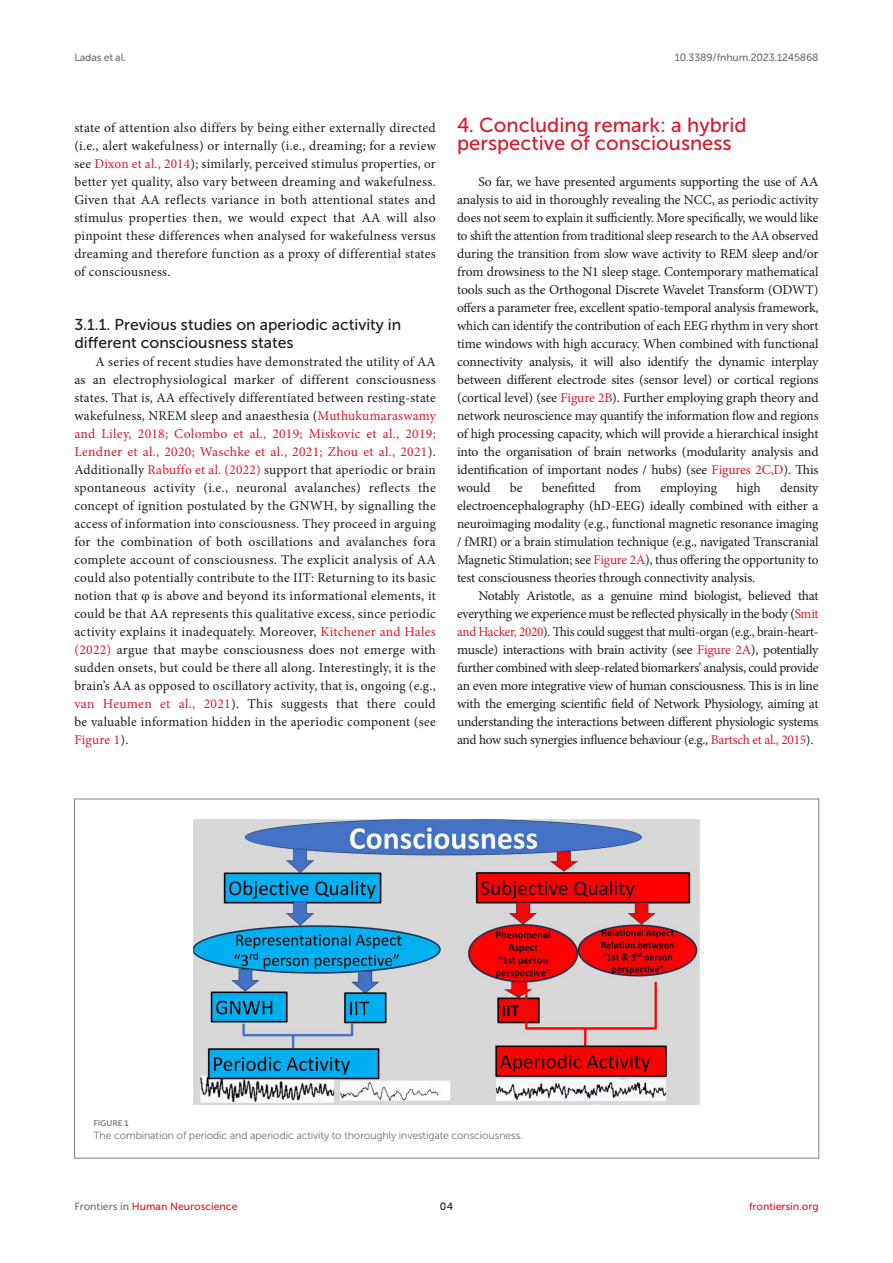
<style>
.page{position:relative;width:893px;height:1263px;background:#fff}
.page>*{position:absolute;margin:0;border:0;box-sizing:border-box;transform-origin:0 0}
.HEAD_1{font:20.25px/18px "Museo Sans 500";color:#d51a2c}
.HEAD_3{font:15.75px/18px "Museo Sans 500";color:#1b1c1b}
.TEXT_FLUSH{font:13.5px/18px "Minion Pro";letter-spacing:-.005em;color:#1b1c1b;text-align:justify}
.TEXT{font:13.5px/18px "Minion Pro";letter-spacing:-.02em;color:#1b1c1b;text-align:justify}
.FIG_LEG{font:10.5px "Museo Sans 300";letter-spacing:-.01em;color:#706f70}
.t1{font:10.5px "Museo Sans 500";color:#d51a2c}
.t2{font:10.5px "Museo Sans 500";letter-spacing:-.015em;color:#706f70}
.t3{font:10.5px "Museo Sans 500";color:#1b1c1b}
.FIG_HD{font:8.25px "Museo Sans 700";letter-spacing:-.01em;color:#7e7f7f}
.s1{color:#d51a2c}
.s2{font-family:"STIX General"}
.s3{color:#706f70}
</style>
<div class="page">
<img style="left:193px;top:819px;width:507px;height:286px">
<p class="t2" style="left:74px;top:51px;width:53px">Ladas et al.</p>
<p class="t2" style="left:675px;top:51px;width:145px">10.3389/fnhum.2023.1245868</p>
<p class="TEXT_FLUSH" style="left:74px;top:119px;width:363px">state of attention also differs by being either externally directed (i.e., alert wakefulness) or internally (i.e., dreaming; for a review see <span class="s1">Dixon et al., 2014</span>); similarly, perceived stimulus properties, or better yet quality, also vary between dreaming and wakefulness.<br>Given that AA reflects variance in both attentional states and stimulus properties then, we would expect that AA will also pinpoint these differences when analysed for wakefulness versus dreaming and therefore function as a proxy of differential states of consciousness.</p>
<p class="HEAD_3" style="left:74px;top:316px;width:328px">3.1.1. Previous studies on aperiodic activity in different consciousness states</p>
<p class="TEXT_FLUSH" style="left:74px;top:353px;width:363px;text-indent:21px">A series of recent studies have demonstrated the utility of AA as an electrophysiological marker of different consciousness states. That is, AA effectively differentiated between resting-state wakefulness, NREM sleep and anaesthesia (<span class="s1">Muthukumaraswamy and Liley, 2018; Colombo et al., 2019; Miskovic et al., 2019; Lendner et al., 2020; Waschke et al., 2021; Zhou et al., 2021</span>).<br>Additionally <span class="s1">Rabuffo et al. (2022)</span> support that aperiodic or brain spontaneous activity (i.e., neuronal avalanches) reflects the concept of ignition postulated by the GNWH, by signalling the access of information into consciousness. They proceed in arguing for the combination of both oscillations and avalanches fora complete account of consciousness. The explicit analysis of AA could also potentially contribute to the IIT: Returning to its basic notion that <span class="s2">φ</span> is above and beyond its informational elements, it could be that AA represents this qualitative excess, since periodic activity explains it inadequately. Moreover, <span class="s1">Kitchener and Hales (2022)</span> argue that maybe consciousness does not emerge with sudden onsets, but could be there all along. Interestingly, it is the brain’s AA as opposed to oscillatory activity, that is, ongoing (e.g., <span class="s1">van Heumen et al., 2021</span>). This suggests that there could be valuable information hidden in the aperiodic component (see <span class="s1">Figure 1</span>).</p>
<p class="HEAD_1" style="left:457px;top:116px;width:291px">4. Concluding remark: a hybrid perspective of consciousness</p>
<p class="TEXT_FLUSH" style="left:457px;top:173px;width:363px;text-indent:21px">So far, we have presented arguments supporting the use of AA analysis to aid in thoroughly revealing the NCC, as periodic activity does not seem to explain it sufficiently. More specifically, we would like to shift the attention from traditional sleep research to the AA observed during the transition from slow wave activity to REM sleep and/or from drowsiness to the N1 sleep stage. Contemporary mathematical tools such as the Orthogonal Discrete Wavelet Transform (ODWT) offers a parameter free, excellent spatio-temporal analysis framework, which can identify the contribution of each EEG rhythm in very short time windows with high accuracy. When combined with functional connectivity analysis, it will also identify the dynamic interplay between different electrode sites (sensor level) or cortical regions (cortical level) (see <span class="s1">Figure 2B</span>). Further employing graph theory and network neuroscience may quantify the information flow and regions of high processing capacity, which will provide a hierarchical insight into the organisation of brain networks (modularity analysis and identification of important nodes / hubs) (see <span class="s1">Figures 2C,D</span>). This would</p>
<p class="TEXT_FLUSH" style="left:457px;top:479px;width:363px;text-indent:323px">density electroencephalography (hD-EEG) ideally combined with either a neuroimaging modality (e.g., functional magnetic resonance imaging / fMRI) or a brain stimulation technique (e.g., navigated Transcranial Magnetic Stimulation; see <span class="s1">Figure 2A</span>), thus offering the opportunity to test consciousness theories through connectivity analysis.</p>
<p class="TEXT" style="left:457px;top:587px;width:363px;text-indent:21px">Notably Aristotle, as a genuine mind biologist, believed that everything we experience must be reflected physically in the body (<span class="s1">Smit and Hacker, 2020</span>). This could suggest that multi-organ (e.g., brain-heart&shy;muscle) interactions with brain activity (see <span class="s1">Figure 2A</span>), potentially further combined with sleep-related biomarkers’ analysis, could provide an even more integrative view of human consciousness. This is in line with the emerging scientific field of Network Physiology, aiming at understanding the interactions between different physiologic systems and how such synergies influence behaviour (e.g., <span class="s1">Bartsch et al., 2015</span>).</p>
<p class="TEXT_FLUSH" style="left:510px;top:479px;width:14px">be</p>
<p class="TEXT_FLUSH" style="left:542px;top:479px;width:55px">benefitted</p>
<p class="TEXT_FLUSH" style="left:615px;top:479px;width:28px">from</p>
<p class="TEXT_FLUSH" style="left:660px;top:479px;width:58px">employing</p>
<p class="TEXT_FLUSH" style="left:736px;top:479px;width:26px">high</p>
<p class="FIG_HD" style="left:94px;top:1118px;width:37px">FIGURE 1</p>
<p class="FIG_LEG" style="left:94px;top:1130px;width:431px">The combination of periodic and aperiodic activity to thoroughly investigate consciousness.</p>
<p class="t1" style="left:74px;top:1200px;width:165px"><span class="s3">Frontiers in</span> Human Neuroscience</p>
<p class="t3" style="left:440px;top:1200px;width:15px">04</p>
<p class="t1" style="left:749px;top:1200px;width:71px">frontiersin.org</p>
</div>
